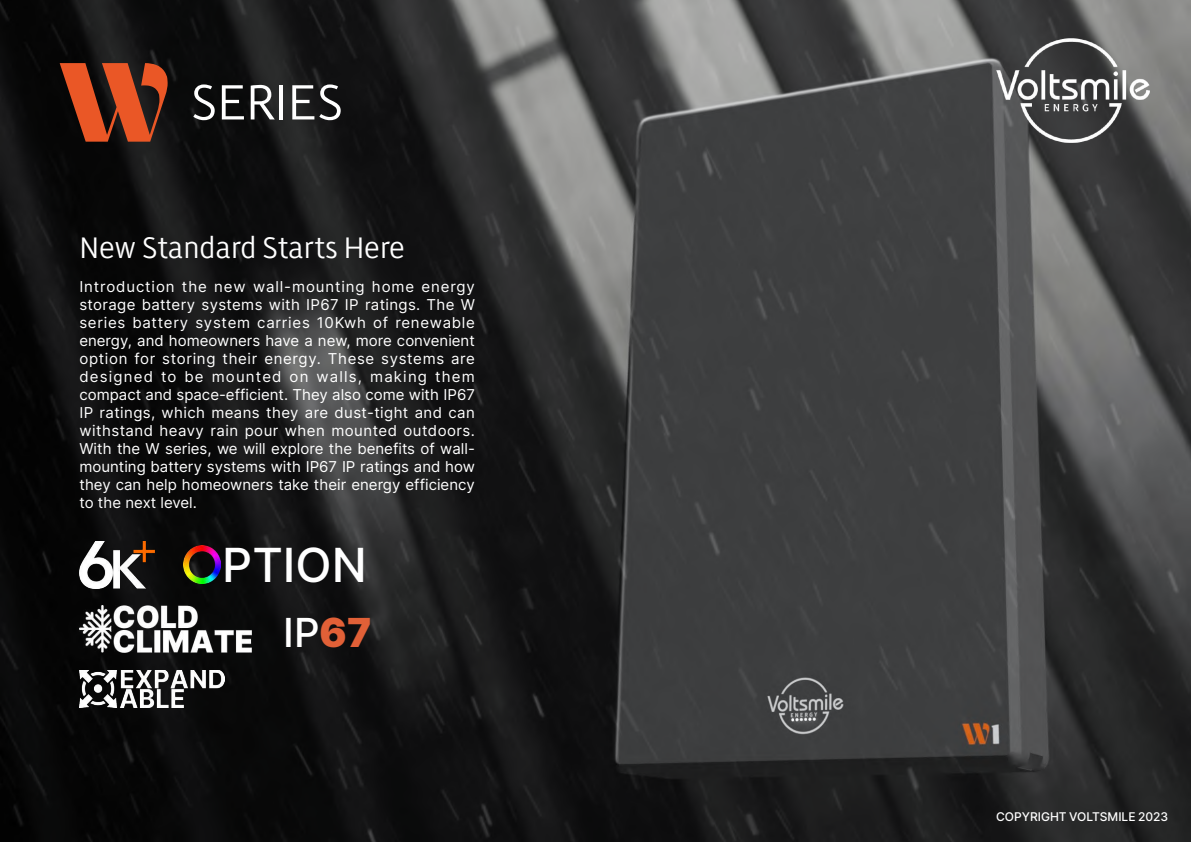
<style>
.page{position:relative;width:1191px;height:842px;background:#fff}
.page>*{position:absolute;margin:0;border:0;box-sizing:border-box;transform-origin:0 0}
.t1{font:300 50px "Migration Sans ITC Std";color:#fff}
.t2{font:47px "Inter";color:#fff}
.t3{font:40px "Inter";color:#fff}
.t4{font:300 30px "Migration Sans ITC Std";color:#fff}
.t5{font:15px/18px "Inter";color:#fff;text-align:justify}
.t6{font:12px "Inter";color:#fff}
.s1{font-family:"affiliatemasterydemo";font-weight:400;font-size:80px;color:#ea5726}
.s2{color:#e16037}
</style>
<div class="page">
<img style="left:0;top:0;width:1191px;height:842px">
<img style="left:79px;top:541px;width:83px;height:47px">
<img style="left:996px;top:38px;width:153px;height:104px">
<img style="left:183px;top:546px;width:38px;height:38px">
<img style="left:80px;top:605px;width:172px;height:47px">
<img style="left:79px;top:670px;width:145px;height:37px">
<h1 class="t1" style="left:57px;top:75px;width:288px"><span class="s1">W</span> SERIES</h1>
<h3 class="t4" style="left:79px;top:231px;width:327px">New Standard Starts Here</h3>
<p class="t5" style="left:79px;top:277px;width:397px">Introduction the new wall-mounting home energy storage battery systems with IP67 IP ratings. The W series battery system carries 10Kwh of renewable energy, and homeowners have a new, more convenient option for storing their energy. These systems are designed to be mounted on walls, making them compact and space-efficient. They also come with IP67<br>IP ratings, which means they are dust-tight and can withstand heavy rain pour when mounted outdoors.<br>With the W series, we will explore the benefits of wall&shy;mounting battery systems with IP67 IP ratings and how they can help homeowners take their energy efficiency to the next level.</p>
<h2 class="t2" style="left:222px;top:530px;width:146px">PTION</h2>
<h3 class="t3" style="left:283px;top:603px;width:90px">IP<span class="s2">67</span></h3>
<p class="t6" style="left:996px;top:807px;width:174px">COPYRIGHT VOLTSMILE 2023</p>
</div>
